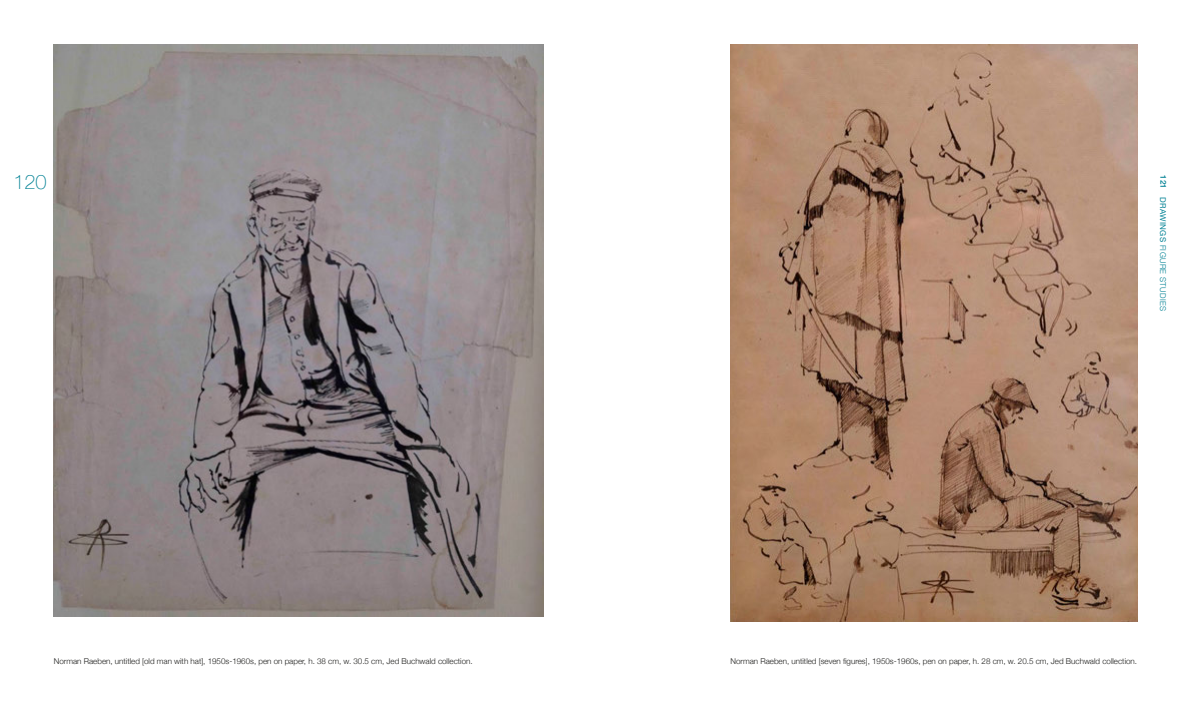
<style>
.page{position:relative;width:1191px;height:709px;background:#fff}
.page>*{position:absolute;margin:0;border:0;box-sizing:border-box;transform-origin:0 0}
.t1{font:100 20px "Helvetica Neue";color:#008194}
.t2{font:300 8px "Helvetica Neue";color:#1d1d1b}
.t3{font:300 8px "Helvetica Neue";letter-spacing:.04em;color:#008194}
.t4{font:500 8px "Helvetica Neue";color:#008194}
.s1{font-weight:400}
</style>
<div class="page">
<img style="left:54px;top:45px;width:489px;height:571px">
<img style="left:730px;top:45px;width:408px;height:576px">
<h1 class="t1" style="left:13px;top:166px;width:35px">120</h1>
<p class="t4" style="left:1169px;top:175px;width:15px;rotate:90deg">121</p>
<p class="t3" style="left:1169px;top:197px;width:115px;rotate:90deg"><span class="s1">DRAWINGS</span> FIGURE STUDIES</p>
<p class="t2" style="left:54px;top:655px;width:420px">Norman Raeben, untitled [old man with hat], 1950s-1960s, pen on paper, h. 38 cm, w. 30.5 cm, Jed Buchwald collection.</p>
<p class="t2" style="left:730px;top:655px;width:408px">Norman Raeben, untitled [seven figures], 1950s-1960s, pen on paper, h. 28 cm, w. 20.5 cm, Jed Buchwald collection.</p>
</div>
